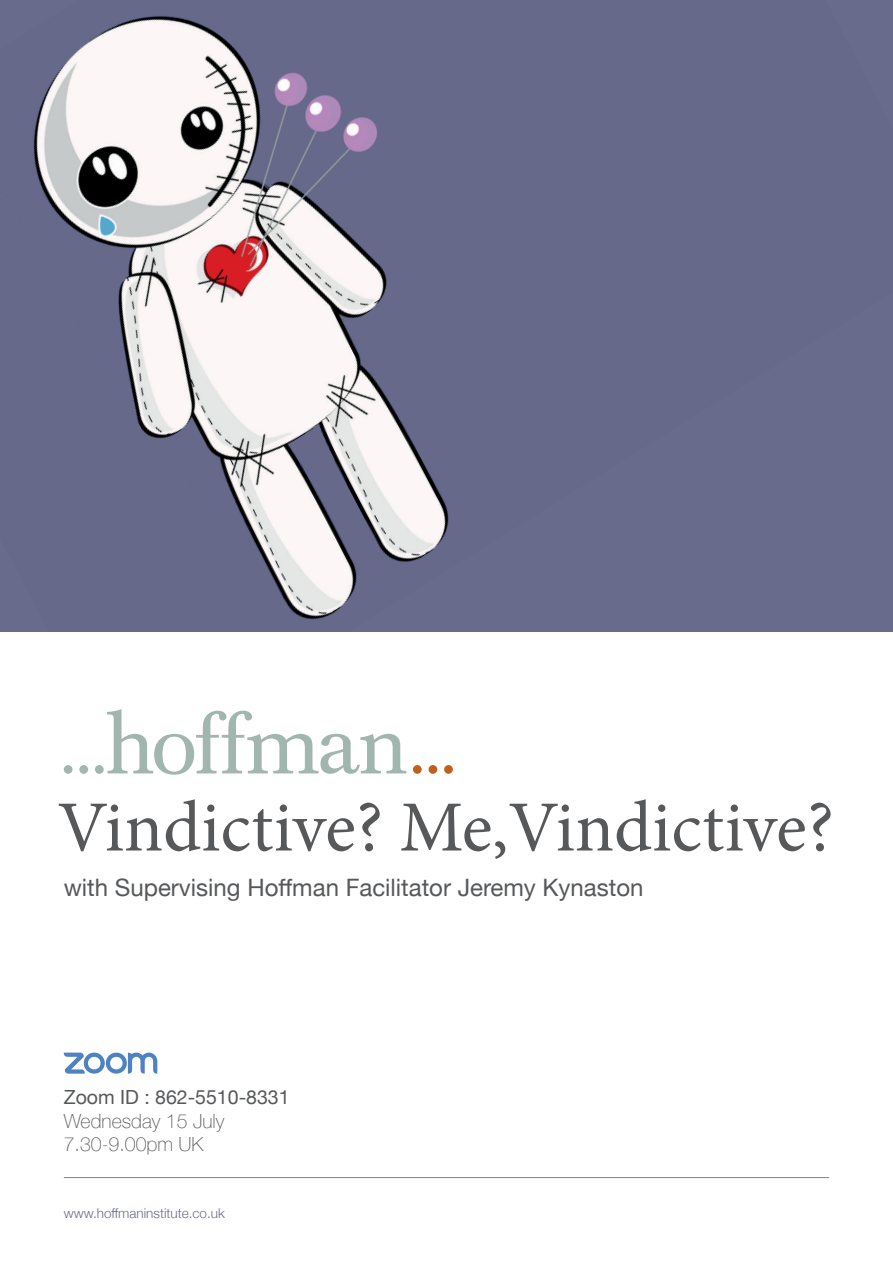
<style>
.page{position:relative;width:893px;height:1263px;background:#fff}
.page>*{position:absolute;margin:0;border:0;box-sizing:border-box;transform-origin:0 0}
.t1{font:72px "Minion Pro";color:#57585a}
.t2{font:24px "Helvetica Neue";color:#57585a}
.t3{font:100 19.5px/23.4px "Helvetica Neue";color:#57585a}
.t4{font:19.5px "Helvetica Neue";color:#57585a}
.t5{font:300 13.5px "Helvetica Neue";color:#696b8d}
</style>
<div class="page">
<img style="left:0;top:0;width:893px;height:631px">
<hr style="left:64px;top:1177px;width:765px;height:1px;background:#808285">
<svg style="left:64px;top:1052px;width:93px;height:22px"></svg>
<div style="left:64px;top:765px;width:9px;height:9px;background:#a1b6ae;border-radius:50%"></div>
<div style="left:79px;top:765px;width:9px;height:9px;background:#a1b6ae;border-radius:50%"></div>
<div style="left:95px;top:765px;width:9px;height:9px;background:#a1b6ae;border-radius:50%"></div>
<svg style="left:107px;top:709px;width:299px;height:66px"></svg>
<div style="left:413px;top:765px;width:9px;height:9px;background:#c1601c;border-radius:50%"></div>
<div style="left:428px;top:765px;width:9px;height:9px;background:#c1601c;border-radius:50%"></div>
<div style="left:444px;top:765px;width:9px;height:9px;background:#c1601c;border-radius:50%"></div>
<h1 class="t1" style="left:57px;top:779px;width:778px">Vindictive? Me,Vindictive?</h1>
<p class="t2" style="left:64px;top:870px;width:581px">with Supervising Hoffman Facilitator Jeremy Kynaston</p>
<p class="t4" style="left:64px;top:1083px;width:227px">Zoom ID : 862-5510-8331</p>
<p class="t3" style="left:64px;top:1108px;width:162px">Wednesday 15 July<br>7.30-9.00pm UK</p>
<p class="t5" style="left:64px;top:1202px;width:163px">www.hoffmaninstitute.co.uk</p>
</div>
